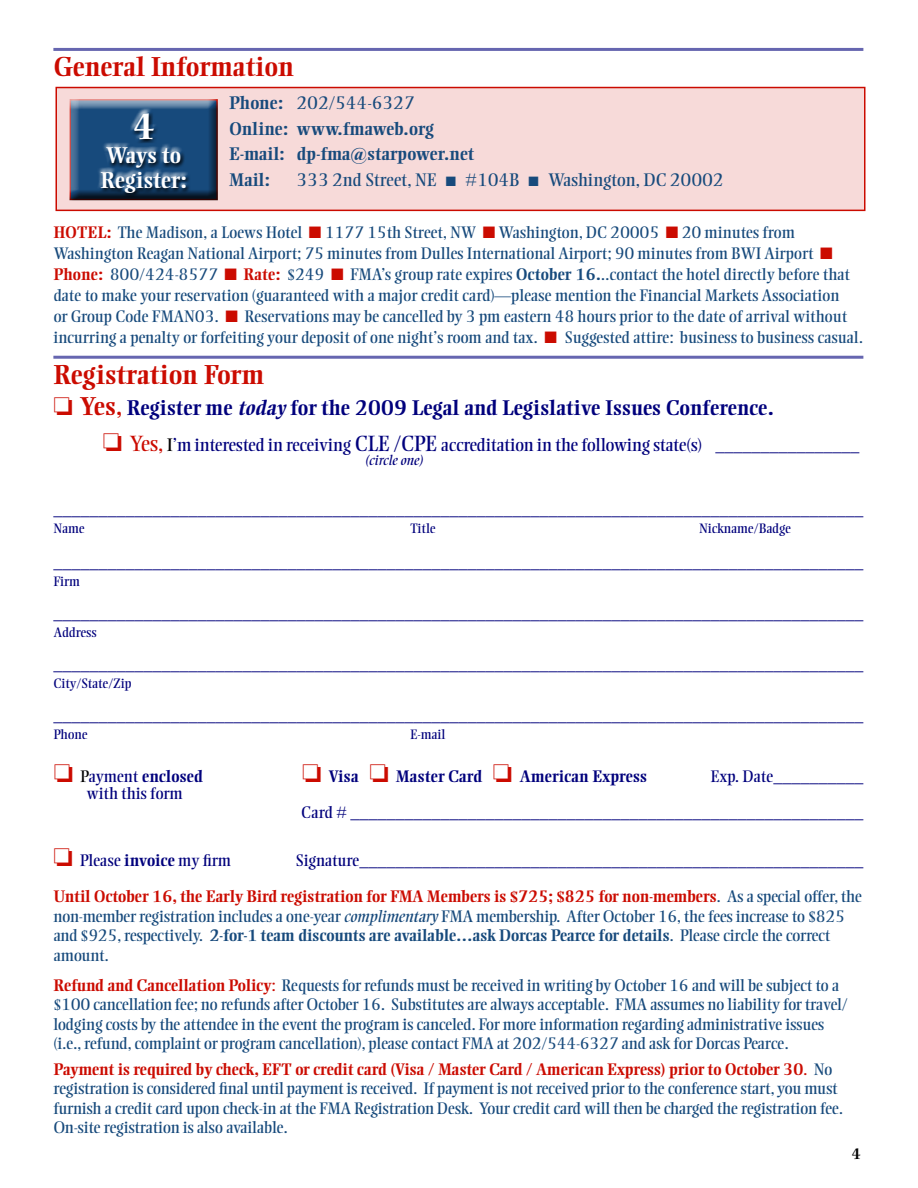
<style>
.page{position:relative;width:918px;height:1188px;background:#fff}
.page>*{position:absolute;margin:0;border:0;box-sizing:border-box;transform-origin:0 0}
.t1{font:700 36px "Ellington";color:#fff}
.t2{font:700 27px "Ellington";color:#cb0b00}
.t3{font:700 22.5px/24.8px "Ellington";letter-spacing:-.01em;color:#fff}
.t4{font:700 21px "Ellington";color:#00007c}
.t5{font:18px "Ellington";letter-spacing:-.01em;color:#00007c}
.t6{font:700 18px/25.5px "Ellington";color:#174a7c}
.t7{font:18px "Ellington";color:#174a7c}
.t8{font:16.5px/19.5px "Ellington";letter-spacing:-.01em;color:#174a7c}
.t9{font:700 16.5px "Ellington";color:#00007c}
.t10{font:16.5px "Ellington";color:#00007c}
.t11{font:700 16.5px "Ellington";color:#cb0b00}
.t12{font:700 15px "Ellington";color:#000}
.t13{font:italic 14.1px "Ellington";letter-spacing:-.005em;color:#00007c}
.t14{font:13.5px "Ellington";color:#00007c}
.s1{font-weight:400}
.s2{font-weight:700;color:#cb0b00}
.s3{color:#cb0b00}
.s4{font-weight:700}
.s5{font-size:25.5px;color:#cb0b00}
.s6{font-style:italic}
.s7{font-size:21.75px;color:#cb0b00}
.s8{color:#000}
.s9{font-size:21.75px}
.s10{font-weight:400;color:#000}
.s11{font-size:16.5px}
</style>
<div class="page">
<div style="left:56px;top:87px;width:810px;height:124px;background:#f7dad9;border:2px solid #cb0b00"></div>
<hr style="left:53px;top:48px;width:810px;height:3px;background:#6666b0">
<hr style="left:53px;top:356px;width:810px;height:3px;background:#6666b0">
<div style="left:69px;top:99px;width:151px;height:103px;background:#000;opacity:.75"></div>
<div style="left:97px;top:110px;width:94px;height:88px;background:#000;opacity:.75"></div>
<h2 class="t2" style="left:53px;top:52px;width:242px">General Information</h2>
<h1 class="t1" style="left:132px;top:106px;width:24px">4</h1>
<h3 class="t3" style="left:100px;top:143px;width:88px">Ways to<br>Register:</h3>
<p class="t6" style="left:229px;top:91px;width:247px">Phone: <span class="s1">202/544-6327<br></span>Online: www.fmaweb.org<br>E-mail: dp-fma@starpower.net<br>Mail:</p>
<p class="t7" style="left:297px;top:169px;width:428px">333 2nd Street, NE ■ #104B ■ Washington, DC 20002</p>
<p class="t8" style="left:53px;top:222px;width:811px;line-height:21px;text-indent:53px"><span class="s2">:</span> The Madison, a Loews Hotel <span class="s3">■</span> 1177 15th Street, NW <span class="s3">■</span> Washington, DC 20005 <span class="s3">■</span> 20 minutes from Washington Reagan National Airport; 75 minutes from Dulles International Airport; 90 minutes from BWI Airport <span class="s3">■ </span><span class="s2">Phone:</span> 800/424-8577 <span class="s3">■</span> <span class="s2">Rate:</span> $249 <span class="s3">■</span> FMA’s group rate expires <span class="s4">October 16.</span>..contact the hotel directly before that date to make your reservation (guaranteed with a major credit card)—please mention the Financial Markets Association<br>or Group Code FMAN03. <span class="s3">■</span> Reservations may be cancelled by 3 pm eastern 48 hours prior to the date of arrival without incurring a penalty or forfeiting your deposit of one night’s room and tax. <span class="s3">■</span> Suggested attire: business to business casual.</p>
<h2 class="t2" style="left:53px;top:360px;width:212px">Registration Form</h2>
<p class="t4" style="left:53px;top:396px;width:722px"><span class="s3">❏</span> <span class="s5">Yes</span><span class="s3">,</span> Register me <span class="s6">today</span> for the 2009 Legal and Legislative Issues Conference.</p>
<p class="t5" style="left:103px;top:435px;width:758px"><span class="s3">❏</span> <span class="s7">Yes,</span> <span class="s8">I</span>’m interested in receiving <span class="s9">CLE /CPE</span> accreditation in the following state(s) ________________</p>
<p class="t13" style="left:365px;top:453px;width:60px">(circle one)</p>
<p class="t11" style="left:53px;top:223px;width:23px">Hotel</p>
<p class="t5" style="left:53px;top:499px;width:811px">__________________________________________________________________________________________</p>
<p class="t14" style="left:53px;top:521px;width:33px">Name</p>
<p class="t14" style="left:410px;top:521px;width:27px">Title</p>
<p class="t14" style="left:699px;top:521px;width:93px">Nickname/Badge</p>
<p class="t5" style="left:53px;top:551px;width:811px">__________________________________________________________________________________________</p>
<p class="t14" style="left:53px;top:573px;width:28px">Firm</p>
<p class="t5" style="left:53px;top:602px;width:811px">__________________________________________________________________________________________</p>
<p class="t14" style="left:53px;top:624px;width:45px">Address</p>
<p class="t5" style="left:53px;top:653px;width:811px">__________________________________________________________________________________________</p>
<p class="t14" style="left:53px;top:675px;width:80px">City/State/Zip</p>
<p class="t5" style="left:53px;top:704px;width:811px">__________________________________________________________________________________________</p>
<p class="t14" style="left:53px;top:726px;width:36px">Phone</p>
<p class="t14" style="left:410px;top:726px;width:37px">E-mail</p>
<p class="t9" style="left:54px;top:767px;width:151px"><span class="s3">❏</span> <span class="s10">P</span><span class="s1">ayment</span> enclosed</p>
<p class="t9" style="left:302px;top:767px;width:347px"><span class="s3">❏</span> Visa <span class="s3">❏</span> Master Card <span class="s3">❏</span> American Express</p>
<p class="t5" style="left:711px;top:766px;width:154px"><span class="s11">Exp. Date</span>__________</p>
<p class="t10" style="left:87px;top:784px;width:98px">with this form</p>
<p class="t5" style="left:301px;top:802px;width:564px"><span class="s11">Card #</span> _________________________________________________________</p>
<p class="t10" style="left:53px;top:851px;width:179px"><span class="s3">❏</span> Please <span class="s4">invoice</span> my firm</p>
<p class="t5" style="left:296px;top:850px;width:569px"><span class="s11">Signature</span>________________________________________________________</p>
<p class="t8" style="left:53px;top:887px;width:810px"><span class="s2">Until October 16, the Early Bird registration for FMA Members is $725; $825 for non-members</span>. As a special offer, the non-member registration includes a one-year <span class="s6">complimentary</span> FMA membership. After October 16, the fees increase to $825 and $925, respectively. <span class="s4">2-for-1 team discounts are available…ask Dorcas Pearce for details</span>. Please circle the correct amount.</p>
<p class="t8" style="left:53px;top:975px;width:796px"><span class="s2">Refund and Cancellation Policy</span><span class="s3">:</span> Requests for refunds must be received in writing by October 16 and will be subject to a $100 cancellation fee; no refunds after October 16. Substitutes are always acceptable. FMA assumes no liability for travel/ lodging costs by the attendee in the event the program is canceled. For more information regarding administrative issues (i.e., refund, complaint or program cancellation), please contact FMA at 202/544-6327 and ask for Dorcas Pearce.</p>
<p class="t8" style="left:53px;top:1059px;width:791px"><span class="s2">Payment is required by check, EFT or credit card (Visa / Master Card / American Express) prior to October 30</span><span class="s3">.</span> No registration is considered final until payment is received. If payment is not received prior to the conference start, you must furnish a credit card upon check-in at the FMA Registration Desk. Your credit card will then be charged the registration fee.<br>On-site registration is also available.</p>
<p class="t12" style="left:852px;top:1145px;width:11px">4</p>
</div>
